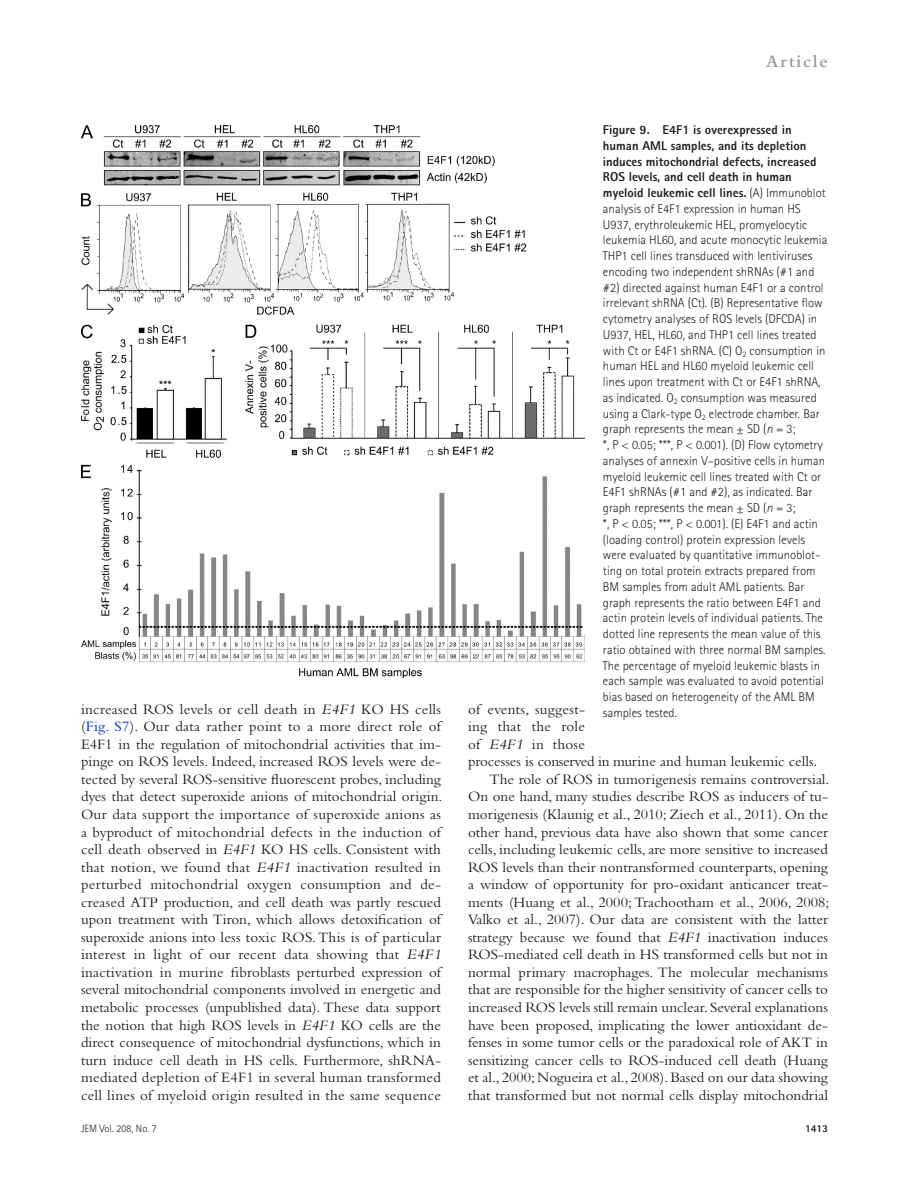
<style>
.page{position:relative;width:918px;height:1188px;background:#fff}
.page>*{position:absolute;margin:0;border:0;box-sizing:border-box;transform-origin:0 0}
.t1{font:600 18px "Bembo Std";letter-spacing:.1em;color:#949698}
.t2{font:15px/17.5px "Bembo Std";color:#231f20;text-align:justify}
.t3{font:15px "Bembo Std";letter-spacing:.02em;color:#231f20}
.t4{font:300 12.75px/15.8px "Rotis Sans Serif Std";color:#231f20}
.t5{font:300 10.5px "Rotis Sans Serif Std";color:#231f20}
.t6{font:800 10.5px "Rotis Sans Serif Std";color:#231f20}
.s1{font-style:italic}
.s2{color:#0030d1}
.s3{font-weight:800}
</style>
<div class="page">
<img style="left:81px;top:125px;width:504px;height:553px">
<p class="t2" style="left:81px;top:700px;width:363px">increased ROS levels or cell death in <span class="s1">E4F1</span> KO HS cells (<span class="s2">Fig. S7</span>). Our data rather point to a more direct role of E4F1 in the regulation of mitochondrial activities that im&shy;pinge on ROS levels. Indeed, increased ROS levels were de&shy;tected by several ROS-sensitive fluorescent probes, including dyes that detect superoxide anions of mitochondrial origin.<br>Our data support the importance of superoxide anions as a byproduct of mitochondrial defects in the induction of cell death observed in <span class="s1">E4F1</span> KO HS cells. Consistent with that notion, we found that <span class="s1">E4F1</span> inactivation resulted in perturbed mitochondrial oxygen consumption and de&shy;creased ATP production, and cell death was partly rescued upon treatment with Tiron, which allows detoxification of superoxide anions into less toxic ROS. This is of particular interest in light of our recent data showing that <span class="s1">E4F1 </span>inactivation in murine fibroblasts perturbed expression of several mitochondrial components involved in energetic and metabolic processes (unpublished data). These data support the notion that high ROS levels in <span class="s1">E4F1</span> KO cells are the direct consequence of mitochondrial dysfunctions, which in turn induce cell death in HS cells. Furthermore, shRNA&shy;mediated depletion of E4F1 in several human transformed cell lines of myeloid origin resulted in the same sequence</p>
<p class="t5" style="left:81px;top:1123px;width:77px">JEM Vol. 208, No. 7</p>
<p class="t1" style="left:766px;top:51px;width:64px">Article</p>
<p class="t4" style="left:603px;top:122px;width:226px"><span class="s3">Figure 9. E4F1 is overexpressed in human AML samples, and its depletion induces mitochondrial defects, increased ROS levels, and cell death in human myeloid leukemic cell lines.</span> (A) Immunoblot analysis of E4F1 expression in human HS U937, erythroleukemic HEL, promyelocytic leukemia HL60, and acute monocytic leukemia THP1 cell lines transduced with lentiviruses encoding two independent shRNAs (#1 and #2) directed against human E4F1 or a control irrelevant shRNA (Ct). (B) Representative flow cytometry analyses of ROS levels (DFCDA) in U937, HEL, HL60, and THP1 cell lines treated with Ct or E4F1 shRNA. (C) O<sub>2</sub> consumption in human HEL and HL60 myeloid leukemic cell lines upon treatment with Ct or E4F1 shRNA, as indicated. O<sub>2</sub> consumption was measured using a Clark-type O<sub>2</sub> electrode chamber. Bar graph represents the mean ± SD (<span class="s1">n</span> = 3;<br>*, P &lt; 0.05; ***, P &lt; 0.001). (D) Flow cytometry analyses of annexin V–positive cells in human myeloid leukemic cell lines treated with Ct or E4F1 shRNAs (#1 and #2), as indicated. Bar graph represents the mean ± SD (<span class="s1">n</span> = 3;<br>*, P &lt; 0.05; ***, P &lt; 0.001). (E) E4F1 and actin (loading control) protein expression levels were evaluated by quantitative immunoblot&shy;ting on total protein extracts prepared from BM samples from adult AML patients. Bar graph represents the ratio between E4F1 and actin protein levels of individual patients. The dotted line represents the mean value of this ratio obtained with three normal BM samples.<br>The percentage of myeloid leukemic blasts in each sample was evaluated to avoid potential bias based on heterogeneity of the AML BM samples tested.</p>
<p class="t3" style="left:468px;top:700px;width:118px">of events, suggest-</p>
<p class="t3" style="left:468px;top:718px;width:119px">ing that the role</p>
<p class="t3" style="left:468px;top:735px;width:118px">of <span class="s1">E4F1</span> in those</p>
<p class="t2" style="left:468px;top:753px;width:351px">processes is conserved in murine and human leukemic cells.</p>
<p class="t2" style="left:490px;top:770px;width:341px">The role of ROS in tumorigenesis remains controversial.</p>
<p class="t2" style="left:468px;top:788px;width:361px">On one hand, many studies describe ROS as inducers of tu-</p>
<p class="t2" style="left:468px;top:805px;width:361px">morigenesis (Klaunig et al., 2010; Ziech et al., 2011). On the</p>
<p class="t2" style="left:468px;top:823px;width:361px">other hand, previous data have also shown that some cancer</p>
<p class="t2" style="left:468px;top:840px;width:362px">cells, including leukemic cells, are more sensitive to increased</p>
<p class="t2" style="left:468px;top:858px;width:362px">ROS levels than their nontransformed counterparts, opening</p>
<p class="t2" style="left:468px;top:875px;width:361px">a window of opportunity for pro-oxidant anticancer treat-</p>
<p class="t2" style="left:468px;top:893px;width:363px">ments (Huang et al., 2000; Trachootham et al., 2006, 2008;</p>
<p class="t2" style="left:468px;top:911px;width:362px">Valko et al., 2007). Our data are consistent with the latter</p>
<p class="t2" style="left:468px;top:928px;width:362px">strategy because we found that <span class="s1">E4F1</span> inactivation induces</p>
<p class="t2" style="left:468px;top:946px;width:361px">ROS-mediated cell death in HS transformed cells but not in</p>
<p class="t2" style="left:468px;top:963px;width:362px">normal primary macrophages. The molecular mechanisms</p>
<p class="t2" style="left:468px;top:981px;width:361px">that are responsible for the higher sensitivity of cancer cells to</p>
<p class="t2" style="left:468px;top:998px;width:361px">increased ROS levels still remain unclear. Several explanations</p>
<p class="t2" style="left:468px;top:1016px;width:361px">have been proposed, implicating the lower antioxidant de-</p>
<p class="t2" style="left:468px;top:1033px;width:361px">fenses in some tumor cells or the paradoxical role of AKT in</p>
<p class="t2" style="left:468px;top:1051px;width:362px">sensitizing cancer cells to ROS-induced cell death (Huang</p>
<p class="t2" style="left:468px;top:1068px;width:361px">et al., 2000; Nogueira et al., 2008). Based on our data showing</p>
<p class="t2" style="left:468px;top:1086px;width:361px">that transformed but not normal cells display mitochondrial</p>
<p class="t6" style="left:805px;top:1122px;width:24px">1413</p>
</div>
